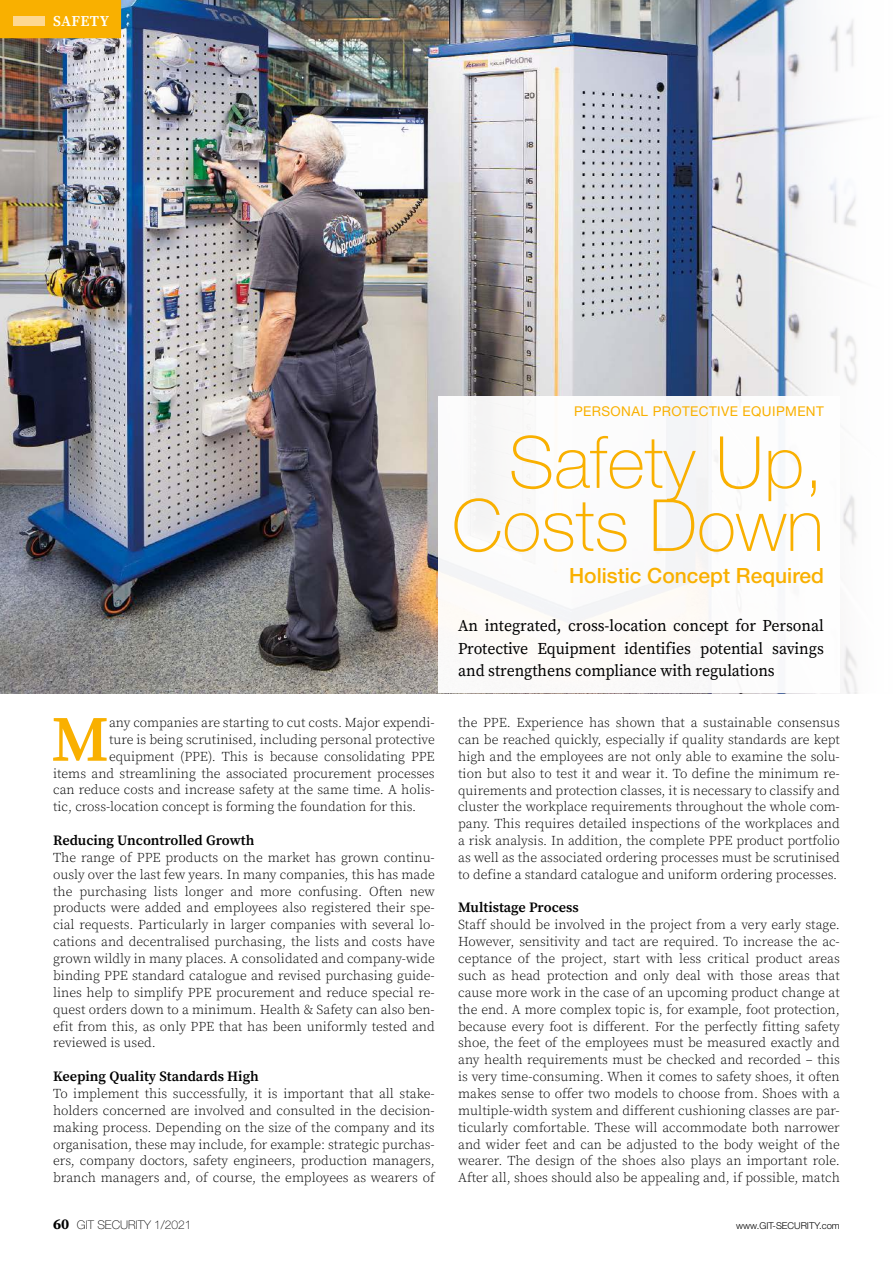
<style>
.page{position:relative;width:893px;height:1263px;background:#fff}
.page>*{position:absolute;margin:0;border:0;box-sizing:border-box;transform-origin:0 0}
.t1{font:100 72px/63px "Helvetica Neue LT Std";color:#f9b000;text-align:right}
.t2{font:600 64.35px "Source Serif Pro";color:#f9b000}
.t3{font:500 21px "Helvetica Neue LT Std";color:#f9b000}
.t4{font:16.5px/22.5px "Source Serif Pro";letter-spacing:-.005em;color:#000;text-align:justify;scale:.96 1}
.t5{font:600 15px "Source Serif Pro";color:#fff}
.t6{font:600 14.25px "Source Serif Pro";color:#000}
.t7{font:300 13.5px/16.8px "Source Serif Pro";color:#000;text-align:justify}
.t8{font:13.5px "Helvetica Neue LT Std";letter-spacing:.03em;color:#f9b000}
.t9{font:100 12px "Helvetica Neue LT Std";color:#000}
.t10{font:300 9.45px "Helvetica Neue LT Std";color:#000}
.s1{font-family:"Source Serif Pro";font-weight:700;font-size:15px}
</style>
<div class="page">
<img style="left:0;top:0;width:859px;height:693px">
<svg style="left:438px;top:396px;width:402px;height:297px"></svg>
<div style="left:0;top:0;width:121px;height:38px;background:#f9b000"></div>
<div style="left:13px;top:16px;width:32px;height:10px;background:#fed892"></div>
<p class="t5" style="left:53px;top:12px;width:57px">Safety</p>
<h2 class="t2" style="left:51px;top:702px;width:59px">M</h2>
<p class="t7" style="left:109px;top:715px;width:327px">any companies are starting to cut costs. Major expendi-</p>
<p class="t7" style="left:109px;top:731px;width:327px">ture is being scrutinised, including personal protective</p>
<p class="t7" style="left:109px;top:748px;width:327px">equipment (PPE). This is because consolidating PPE</p>
<p class="t7" style="left:53px;top:765px;width:383px">items and streamlining the associated procurement processes</p>
<p class="t7" style="left:53px;top:782px;width:383px">can reduce costs and increase safety at the same time. A holis-</p>
<p class="t7" style="left:53px;top:799px;width:365px">tic, cross-location concept is forming the foundation for this.</p>
<p class="t6" style="left:53px;top:832px;width:203px">Reducing Uncontrolled Growth</p>
<p class="t7" style="left:53px;top:849px;width:383px">The range of PPE products on the market has grown continu&shy;ously over the last few years. In many companies, this has made the purchasing lists longer and more confusing. Often new products were added and employees also registered their spe&shy;cial requests. Particularly in larger companies with several lo&shy;cations and decentralised purchasing, the lists and costs have grown wildly in many places. A consolidated and company-wide binding PPE standard catalogue and revised purchasing guide&shy;lines help to simplify PPE procurement and reduce special re&shy;quest orders down to a minimum. Health &amp; Safety can also ben&shy;efit from this, as only PPE that has been uniformly tested and reviewed is used.</p>
<p class="t6" style="left:53px;top:1068px;width:207px">Keeping Quality Standards High</p>
<p class="t7" style="left:53px;top:1085px;width:383px">To implement this successfully, it is important that all stake&shy;holders concerned are involved and consulted in the decision&shy;making process. Depending on the size of the company and its organisation, these may include, for example: strategic purchas&shy;ers, company doctors, safety engineers, production managers, branch managers and, of course, the employees as wearers of</p>
<p class="t8" style="left:574px;top:403px;width:251px">PERSONAL PROTECTIVE EQUIPMENT</p>
<h1 class="t1" style="left:452px;top:431px;width:374px">Safety Up,<br>Costs Down</h1>
<h3 class="t3" style="left:569px;top:563px;width:256px">Holistic Concept Required</h3>
<p class="t4" style="left:458px;top:615px;width:382px">An integrated, cross-location concept for Personal Protective Equipment identifies potential savings and strengthens compliance with regulations</p>
<p class="t7" style="left:458px;top:715px;width:383px">the PPE. Experience has shown that a sustainable consensus can be reached quickly, especially if quality standards are kept high and the employees are not only able to examine the solu&shy;tion but also to test it and wear it. To define the minimum re&shy;quirements and protection classes, it is necessary to classify and cluster the workplace requirements throughout the whole com&shy;pany. This requires detailed inspections of the workplaces and a risk analysis. In addition, the complete PPE product portfolio as well as the associated ordering processes must be scrutinised to define a standard catalogue and uniform ordering processes.</p>
<p class="t6" style="left:458px;top:899px;width:122px">Multistage Process</p>
<p class="t7" style="left:458px;top:917px;width:383px">Staff should be involved in the project from a very early stage.<br>However, sensitivity and tact are required. To increase the ac&shy;ceptance of the project, start with less critical product areas such as head protection and only deal with those areas that cause more work in the case of an upcoming product change at the end. A more complex topic is, for example, foot protection, because every foot is different. For the perfectly fitting safety shoe, the feet of the employees must be measured exactly and any health requirements must be checked and recorded – this is very time-consuming. When it comes to safety shoes, it often makes sense to offer two models to choose from. Shoes with a multiple-width system and different cushioning classes are par&shy;ticularly comfortable. These will accommodate both narrower and wider feet and can be adjusted to the body weight of the wearer. The design of the shoes also plays an important role.<br>After all, shoes should also be appealing and, if possible, match</p>
<p class="t9" style="left:53px;top:1218px;width:140px"><span class="s1">60</span> GIT SECURITY 1/2021</p>
<p class="t10" style="left:736px;top:1220px;width:105px">www.GIT-SECURITY.com</p>
</div>
